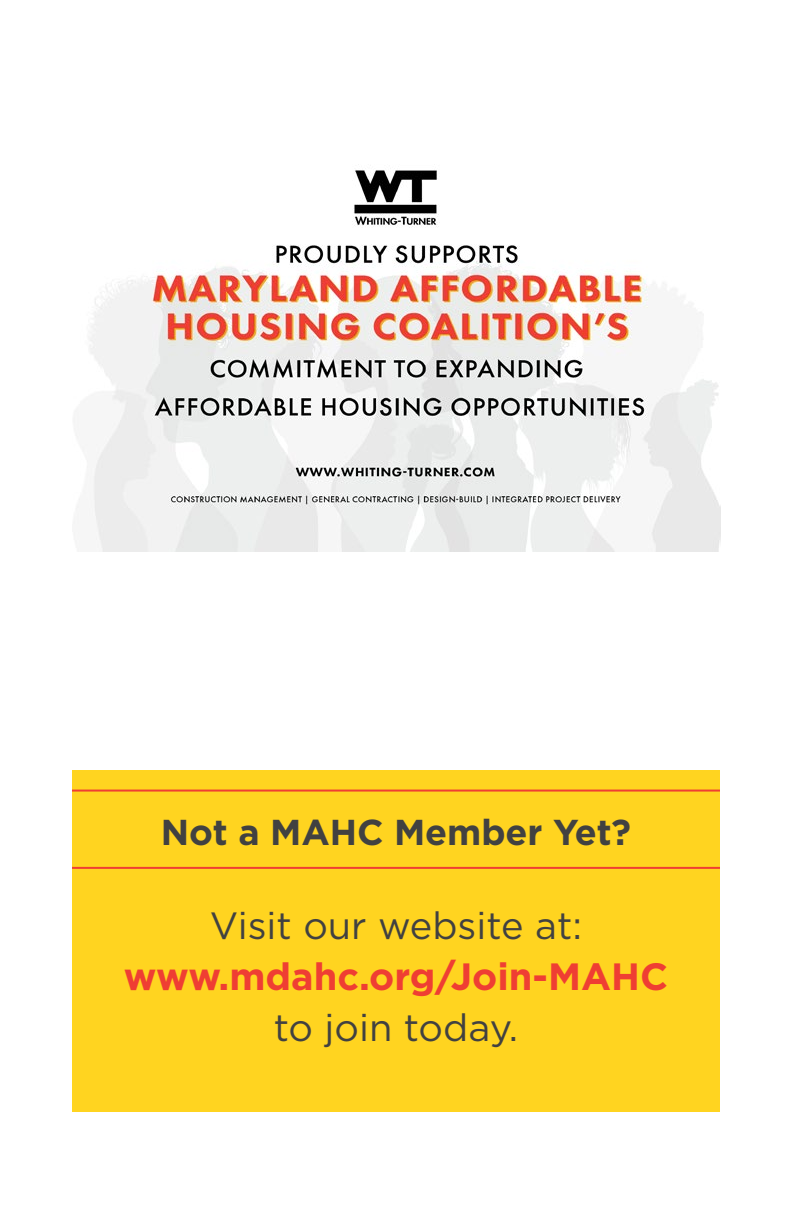
<style>
.page{position:relative;width:792px;height:1224px;background:#fff}
.page>*{position:absolute;margin:0;border:0;box-sizing:border-box;transform-origin:0 0}
.t1{font:38px "Gotham";color:#414141}
.t2{font:700 38px "Gotham";color:#ef3e33}
.t3{font:700 36px "Gotham";letter-spacing:-.005em;color:#414141}
</style>
<div class="page">
<div style="left:72px;top:770px;width:648px;height:342px;background:#ffd420"></div>
<hr style="left:72px;top:790px;width:648px;height:2px;background:#ef3e33">
<hr style="left:72px;top:867px;width:648px;height:2px;background:#ef3e33">
<img style="left:74px;top:170px;width:646px;height:382px">
<p class="t3" style="left:161px;top:808px;width:472px">Not a MAHC Member Yet?</p>
<p class="t1" style="left:210px;top:904px;width:374px">Visit our website at:</p>
<p class="t2" style="left:124px;top:951px;width:546px">www.mdahc.org/Join-MAHC</p>
<p class="t1" style="left:274px;top:1006px;width:246px">to join today.</p>
</div>
